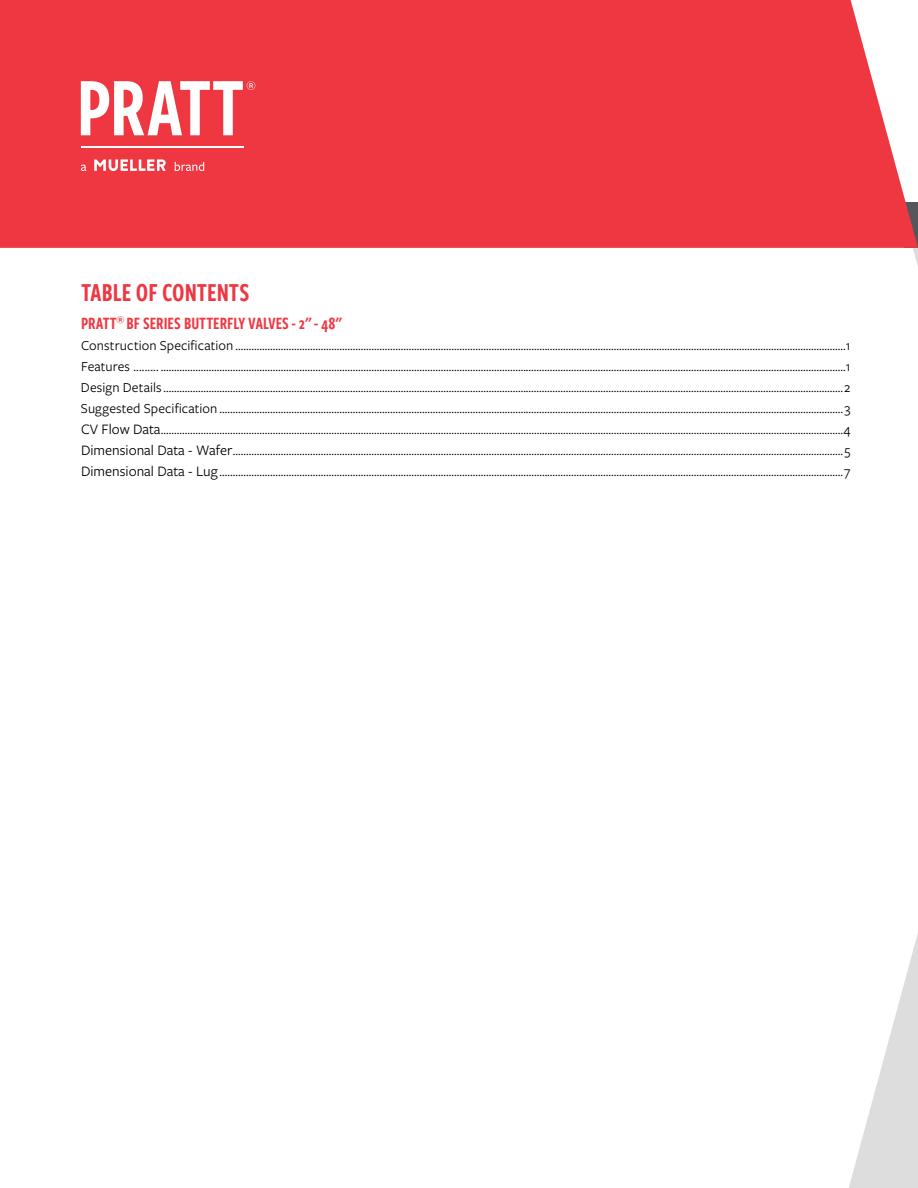
<style>
.page{position:relative;width:918px;height:1188px;background:#fff}
.page>*{position:absolute;margin:0;border:0;box-sizing:border-box;transform-origin:0 0}
.t1{font:27px "Freight Sans Cmp Pro Semi";color:#ef3742}
.t2{font:18px "Freight Sans Cmp Pro Semi";color:#ef3742}
.t3{font:14.25px/21px "Freight Sans Pro";letter-spacing:.005em;color:#000;text-align:justify}
.s1{font-size:15px}
</style>
<div class="page">
<svg style="left:849px;top:248px;width:69px;height:940px"></svg>
<div style="left:0;top:0;width:918px;height:248px;background:#ef3742"></div>
<svg style="left:94px;top:159px;width:72px;height:12px"></svg>
<svg style="left:81px;top:165px;width:5px;height:6px"></svg>
<svg style="left:175px;top:162px;width:29px;height:9px"></svg>
<hr style="left:81px;top:146px;width:162px;height:1px;background:#fff">
<svg style="left:81px;top:81px;width:174px;height:54px"></svg>
<h1 class="t1" style="left:81px;top:274px;width:170px">TABLE OF CONTENTS</h1>
<p class="t2" style="left:81px;top:311px;width:262px">PRATT<sup>®</sup> BF SERIES BUTTERFLY VALVES - 2" - 48"</p>
<p class="t3" style="left:81px;top:335px;width:771px">Construction Specification .....................................................................................................................................................................................................................................1<br>Features ......... .................................................................................................................................................................................................................................................................1<br>Design Details...............................................................................................................................................................................................................................................................2<br>Suggested Specification ..........................................................................................................................................................................................................................................3<br><span class="s1">CV Flow Data</span>................................................................................................................................................................................................................................................................4<br><span class="s1">Dimensional Data - Wafer</span>.....................................................................................................................................................................................................................................5<br><span class="s1">Dimensional Data - Lug</span>..........................................................................................................................................................................................................................................7</p>
</div>
